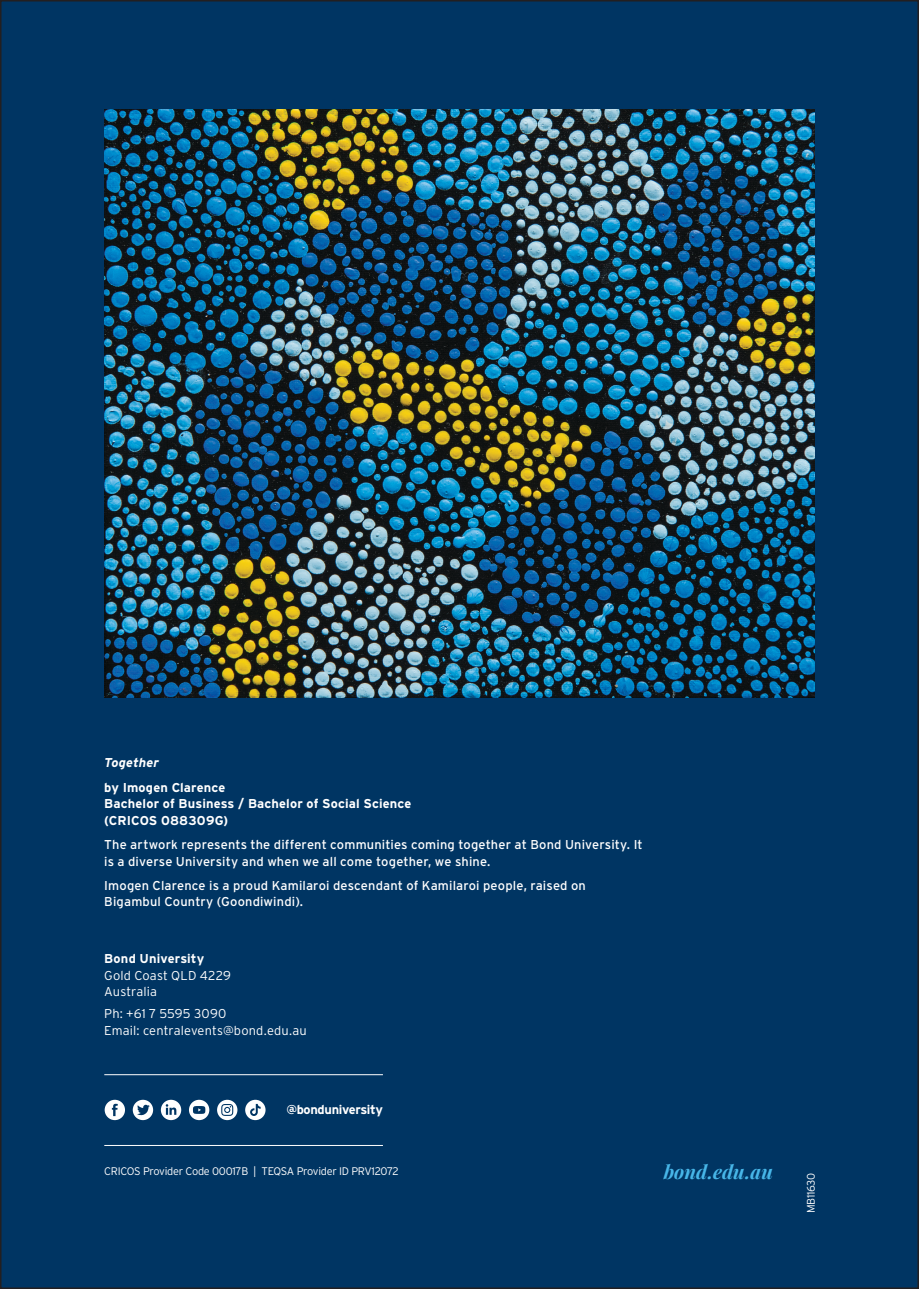
<style>
.page{position:relative;width:919px;height:1289px;background:#fff}
.page>*{position:absolute;margin:0;border:0;box-sizing:border-box;transform-origin:0 0}
.Heading_3{font:italic 19.2px "Playfair Display";letter-spacing:.005em;color:#47b6e8}
.Back_cover_contact_details{font:12.75px/16.5px "Interstate";letter-spacing:.01em;color:#fff}
.t1{font:300 12.75px/16.5px "Interstate";letter-spacing:.01em;color:#fff}
.Back_cover_contact_details-2{font:700 12.75px/16.5px "Interstate";letter-spacing:.01em;color:#fff}
.Back_cover_contact_details-3{font:700 12.75px "Interstate";letter-spacing:-.025em;color:#fff}
.Back_cover_contact_details-4{font:italic 700 12.75px "Interstate";letter-spacing:.01em;color:#fff}
.t2{font:300 10.95px "Interstate";letter-spacing:-.025em;color:#fff}
.s1{font-weight:700}
</style>
<div class="page">
<div style="left:1px;top:1px;width:917px;height:1287px;background:#003563"></div>
<hr style="left:104px;top:1144px;width:279px;height:1px;background:#fff">
<hr style="left:104px;top:1074px;width:279px;height:1px;background:#fff">
<svg style="left:105px;top:1099px;width:20px;height:21px"></svg>
<svg style="left:133px;top:1099px;width:20px;height:21px"></svg>
<svg style="left:161px;top:1099px;width:20px;height:21px"></svg>
<svg style="left:189px;top:1099px;width:20px;height:21px"></svg>
<svg style="left:217px;top:1099px;width:20px;height:21px"></svg>
<svg style="left:245px;top:1099px;width:20px;height:21px"></svg>
<img style="left:104px;top:109px;width:710px;height:589px">
<p class="Back_cover_contact_details-4" style="left:104px;top:755px;width:56px">Together</p>
<p class="Back_cover_contact_details-2" style="left:104px;top:779px;width:308px">by Imogen Clarence<br>Bachelor of Business / Bachelor of Social Science (CRICOS 088309G)</p>
<p class="Back_cover_contact_details" style="left:104px;top:836px;width:540px">The artwork represents the different communities coming together at Bond University. It is a diverse University and when we all come together, we shine.</p>
<p class="Back_cover_contact_details" style="left:104px;top:877px;width:483px">Imogen Clarence is a proud Kamilaroi descendant of Kamilaroi people, raised on<br>Bigambul Country (Goondiwindi).</p>
<p class="t1" style="left:104px;top:950px;width:128px"><span class="s1">Bond University<br></span>Gold Coast QLD 4229<br>Australia</p>
<p class="t1" style="left:104px;top:1005px;width:204px">Ph: +61 7 5595 3090<br>Email: centralevents@bond.edu.au</p>
<p class="Back_cover_contact_details-3" style="left:286px;top:1101px;width:98px">@bonduniversity</p>
<p class="t2" style="left:104px;top:1164px;width:296px">CRICOS Provider Code 00017B | TEQSA Provider ID PRV12072</p>
<p class="Heading_3" style="left:663px;top:1156px;width:111px">bond.edu.au</p>
<p class="t2" style="left:804px;top:1213px;width:42px;rotate:-90deg">MB11630</p>
</div>
